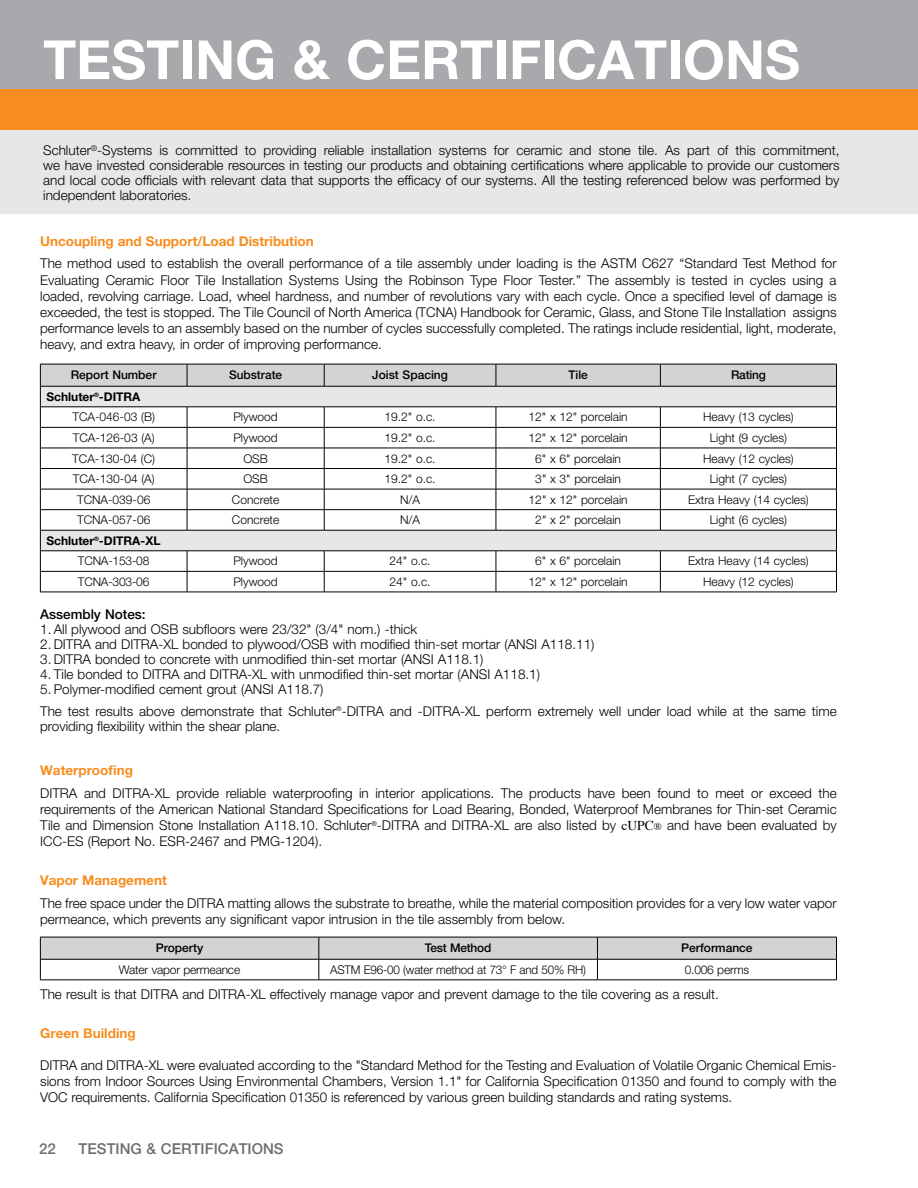
<style>
.page{position:relative;width:918px;height:1188px;background:#fff}
.page>*{position:absolute;margin:0;border:0;box-sizing:border-box;transform-origin:0 0}
.t1{font:700 54px "Helvetica Neue LT Pro";color:#fff}
.t2{font:500 15px "Helvetica Neue LT Pro";color:#6d6e71}
.t3{font:300 13.5px/16.2px "Helvetica Neue LT Pro";color:#000;text-align:justify}
.t4{font:700 13.5px "Helvetica Neue LT Pro";color:#f78d1e}
.t5{font:500 13.5px "Helvetica Neue LT Pro";color:#000}
.t6{font:300 12px "Helvetica Neue LT Pro";color:#000}
.t7{font:500 12px "Helvetica Neue LT Pro";color:#000}
.t8{font:700 12px/20.5px "Helvetica Neue LT Pro";color:#000}
.s1{font-weight:300}
.s2{font-family:"Times";font-weight:400}
.s3{font-family:"Times";font-weight:400;font-size:10.5px}
</style>
<div class="page">
<div style="left:0;top:99px;width:918px;height:115px;background:#e6e7e8"></div>
<div style="left:0;top:0;width:918px;height:93px;background:#a7a9ac"></div>
<svg style="left:40px;top:364px;width:797px;height:228px"></svg>
<hr style="left:40px;top:592px;width:147px;height:1px;background:#000">
<hr style="left:187px;top:592px;width:137px;height:1px;background:#000">
<hr style="left:324px;top:592px;width:172px;height:1px;background:#000">
<hr style="left:496px;top:592px;width:164px;height:1px;background:#000">
<hr style="left:660px;top:592px;width:177px;height:1px;background:#000">
<svg style="left:40px;top:937px;width:797px;height:43px"></svg>
<hr style="left:40px;top:980px;width:279px;height:1px;background:#000">
<hr style="left:319px;top:980px;width:278px;height:1px;background:#000">
<hr style="left:597px;top:980px;width:240px;height:1px;background:#000">
<div style="left:0;top:90px;width:918px;height:40px;background:#f78d1e"></div>
<h1 class="t1" style="left:43px;top:26px;width:758px">TESTING &amp; CERTIFICATIONS</h1>
<p class="t3" style="left:43px;top:143px;width:798px;line-height:15px">Schluter<sup>®</sup>-Systems is committed to providing reliable installation systems for ceramic and stone tile. As part of this commitment, we have invested considerable resources in testing our products and obtaining certifications where applicable to provide our customers and local code officials with relevant data that supports the efficacy of our systems. All the testing referenced below was performed by independent laboratories.</p>
<p class="t4" style="left:40px;top:233px;width:275px">Uncoupling and Support/Load Distribution</p>
<p class="t3" style="left:40px;top:255px;width:798px">The method used to establish the overall performance of a tile assembly under loading is the ASTM C627 “Standard Test Method for Evaluating Ceramic Floor Tile Installation Systems Using the Robinson Type Floor Tester.” The assembly is tested in cycles using a loaded, revolving carriage. Load, wheel hardness, and number of revolutions vary with each cycle. Once a specified level of damage is exceeded, the test is stopped. The Tile Council of North America (TCNA) Handbook for Ceramic, Glass, and Stone Tile Installation assigns performance levels to an assembly based on the number of cycles successfully completed. The ratings include residential, light, moderate, heavy, and extra heavy, in order of improving performance.</p>
<p class="t7" style="left:71px;top:368px;width:87px">Report Number</p>
<p class="t7" style="left:229px;top:368px;width:55px">Substrate</p>
<p class="t7" style="left:372px;top:368px;width:77px">Joist Spacing</p>
<p class="t7" style="left:568px;top:368px;width:21px">Tile</p>
<p class="t7" style="left:731px;top:368px;width:36px">Rating</p>
<p class="t8" style="left:73px;top:386px;width:84px;text-indent:-26px">Schluter<sup>®</sup>-DITRA<br><span class="s1">TCA-046-03 (B)</span></p>
<p class="t6" style="left:233px;top:410px;width:46px">Plywood</p>
<p class="t6" style="left:385px;top:410px;width:53px">19.2" o.c.</p>
<p class="t6" style="left:529px;top:410px;width:101px">12" x 12" porcelain</p>
<p class="t6" style="left:703px;top:410px;width:92px">Heavy (13 cycles)</p>
<p class="t6" style="left:73px;top:430px;width:83px">TCA-126-03 (A)</p>
<p class="t6" style="left:233px;top:430px;width:46px">Plywood</p>
<p class="t6" style="left:385px;top:430px;width:53px">19.2" o.c.</p>
<p class="t6" style="left:529px;top:430px;width:101px">12" x 12" porcelain</p>
<p class="t6" style="left:710px;top:430px;width:79px">Light (9 cycles)</p>
<p class="t6" style="left:72px;top:451px;width:84px">TCA-130-04 (C)</p>
<p class="t6" style="left:243px;top:451px;width:26px">OSB</p>
<p class="t6" style="left:385px;top:451px;width:53px">19.2" o.c.</p>
<p class="t6" style="left:535px;top:451px;width:87px">6" x 6" porcelain</p>
<p class="t6" style="left:703px;top:451px;width:92px">Heavy (12 cycles)</p>
<p class="t6" style="left:73px;top:471px;width:83px">TCA-130-04 (A)</p>
<p class="t6" style="left:243px;top:471px;width:26px">OSB</p>
<p class="t6" style="left:385px;top:471px;width:53px">19.2" o.c.</p>
<p class="t6" style="left:535px;top:471px;width:87px">3" x 3" porcelain</p>
<p class="t6" style="left:710px;top:471px;width:79px">Light (7 cycles)</p>
<p class="t6" style="left:77px;top:492px;width:75px">TCNA-039-06</p>
<p class="t6" style="left:232px;top:492px;width:49px">Concrete</p>
<p class="t6" style="left:400px;top:492px;width:22px">N/A</p>
<p class="t6" style="left:529px;top:492px;width:101px">12" x 12" porcelain</p>
<p class="t6" style="left:688px;top:492px;width:122px">Extra Heavy (14 cycles)</p>
<p class="t6" style="left:77px;top:513px;width:75px">TCNA-057-06</p>
<p class="t6" style="left:232px;top:513px;width:49px">Concrete</p>
<p class="t6" style="left:400px;top:513px;width:22px">N/A</p>
<p class="t6" style="left:535px;top:513px;width:87px">2" x 2" porcelain</p>
<p class="t6" style="left:710px;top:513px;width:79px">Light (6 cycles)</p>
<p class="t8" style="left:78px;top:530px;width:84px;text-indent:-32px">Schluter<sup>®</sup>-DITRA-XL<br><span class="s1">TCNA-153-08</span></p>
<p class="t6" style="left:233px;top:554px;width:46px">Plywood</p>
<p class="t6" style="left:390px;top:554px;width:43px">24" o.c.</p>
<p class="t6" style="left:535px;top:554px;width:87px">6" x 6" porcelain</p>
<p class="t6" style="left:688px;top:554px;width:122px">Extra Heavy (14 cycles)</p>
<p class="t6" style="left:78px;top:574px;width:73px">TCNA-303-06</p>
<p class="t6" style="left:233px;top:574px;width:46px">Plywood</p>
<p class="t6" style="left:390px;top:574px;width:43px">24" o.c.</p>
<p class="t6" style="left:529px;top:574px;width:101px">12" x 12" porcelain</p>
<p class="t6" style="left:703px;top:574px;width:92px">Heavy (12 cycles)</p>
<p class="t5" style="left:40px;top:607px;width:107px">Assembly Notes:</p>
<p class="t3" style="left:40px;top:621px;width:379px">1. All plywood and OSB subfloors were 23/32" (3/4" nom.) -thick</p>
<p class="t3" style="left:40px;top:636px;width:556px">2. DITRA and DITRA-XL bonded to plywood/OSB with modified thin-set mortar (ANSI A118.11)</p>
<p class="t3" style="left:40px;top:651px;width:445px">3. DITRA bonded to concrete with unmodified thin-set mortar (ANSI A118.1)</p>
<p class="t3" style="left:40px;top:666px;width:501px">4. Tile bonded to DITRA and DITRA-XL with unmodified thin-set mortar (ANSI A118.1)</p>
<p class="t3" style="left:40px;top:679px;width:798px;line-height:21.5px">5. Polymer-modified cement grout (ANSI A118.7)<br>The test results above demonstrate that Schluter<sup>®</sup>-DITRA and -DITRA-XL perform extremely well under load while at the same time</p>
<p class="t3" style="left:40px;top:718px;width:242px">providing flexibility within the shear plane.</p>
<p class="t4" style="left:40px;top:762px;width:94px">Waterproofing</p>
<p class="t3" style="left:40px;top:785px;width:798px">DITRA and DITRA-XL provide reliable waterproofing in interior applications. The products have been found to meet or exceed the requirements of the American National Standard Specifications for Load Bearing, Bonded, Waterproof Membranes for Thin-set Ceramic Tile and Dimension Stone Installation A118.10. Schluter<sup>®</sup>-DITRA and DITRA-XL are also listed by <span class="s2">cUPC</span><span class="s3">®</span> and have been evaluated by ICC-ES (Report No. ESR-2467 and PMG-1204).</p>
<p class="t4" style="left:40px;top:872px;width:128px">Vapor Management</p>
<p class="t3" style="left:40px;top:895px;width:798px">The free space under the DITRA matting allows the substrate to breathe, while the material composition provides for a very low water vapor permeance, which prevents any significant vapor intrusion in the tile assembly from below.</p>
<p class="t7" style="left:156px;top:941px;width:49px">Property</p>
<p class="t7" style="left:425px;top:941px;width:68px">Test Method</p>
<p class="t7" style="left:681px;top:941px;width:73px">Performance</p>
<p class="t6" style="left:119px;top:962px;width:123px">Water vapor permeance</p>
<p class="t6" style="left:330px;top:962px;width:257px">ASTM E96-00 (water method at 73° F and 50% RH)</p>
<p class="t6" style="left:685px;top:962px;width:66px">0.006 perms</p>
<p class="t3" style="left:40px;top:986px;width:680px">The result is that DITRA and DITRA-XL effectively manage vapor and prevent damage to the tile covering as a result.</p>
<p class="t4" style="left:40px;top:1024px;width:97px">Green Building</p>
<p class="t3" style="left:40px;top:1057px;width:798px">DITRA and DITRA-XL were evaluated according to the "Standard Method for the Testing and Evaluation of Volatile Organic Chemical Emis&shy;sions from Indoor Sources Using Environmental Chambers, Version 1.1" for California Specification 01350 and found to comply with the VOC requirements. California Specification 01350 is referenced by various green building standards and rating systems.</p>
<p class="t2" style="left:39px;top:1139px;width:18px">22</p>
<p class="t2" style="left:79px;top:1139px;width:207px">TESTING &amp; CERTIFICATIONS</p>
</div>
